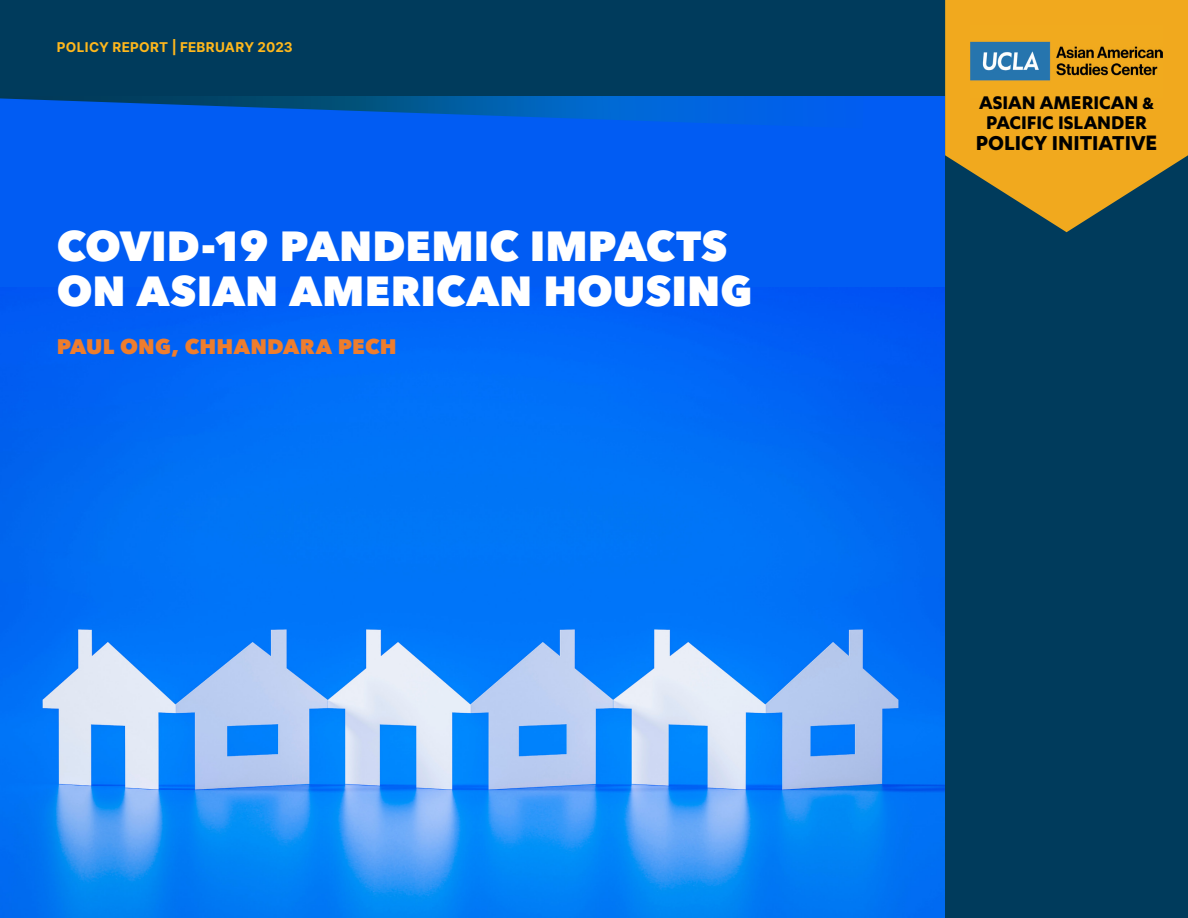
<style>
.page{position:relative;width:1188px;height:918px;background:#fff}
.page>*{position:absolute;margin:0;border:0;box-sizing:border-box;transform-origin:0 0}
._0a_chapter_title{font:800 42px/45px "Avenir Next";letter-spacing:.005em;color:#fff}
.t1{font:700 23.4px "Karbon";color:#000}
.t2{font:700 21.3px/19.6px "Karbon";color:#000;text-align:center}
._00body_author{font:800 21px "Avenir Next";letter-spacing:.01em;color:#ee7d2d}
._00project-date{font:13.5px "Inter";letter-spacing:.02em;color:#ffb81c}
.s1{font-size:21.75px}
.s2{font-size:19.2px}
.s3{font-size:24.3px}
</style>
<div class="page">
<div style="left:0;top:95px;width:945px;height:823px;background:#015cf3"></div>
<img style="left:0;top:288px;width:945px;height:630px">
<svg style="left:0;top:95px;width:870px;height:30px"></svg>
<div style="left:0;top:0;width:1188px;height:95px;background:#003b5c"></div>
<div style="left:945px;top:0;width:243px;height:918px;background:#003b5c"></div>
<svg style="left:945px;top:0;width:243px;height:232px;fill:#f1a91e"></svg>
<img style="left:971px;top:25px;width:191px;height:73px">
<p class="_00project-date" style="left:57px;top:37px;width:237px">POLICY REPORT | FEBRUARY 2023</p>
<p class="_0a_chapter_title" style="left:57px;top:223px;width:697px">COVID-19 PANDEMIC IMPACTS<br>ON ASIAN AMERICAN HOUSING</p>
<p class="_00body_author" style="left:57px;top:333px;width:341px">PAUL ONG, CHHANDARA PECH</p>
<p class="t2" style="left:979px;top:92px;width:177px">ASIAN AM<span class="s1">E</span>RICAN <span class="s2">&amp;<br></span>PACIFIC ISLAND<span class="s1">E</span>R</p>
<p class="t1" style="left:976px;top:129px;width:183px">POLICY INITIATIV<span class="s3">E</span></p>
</div>
